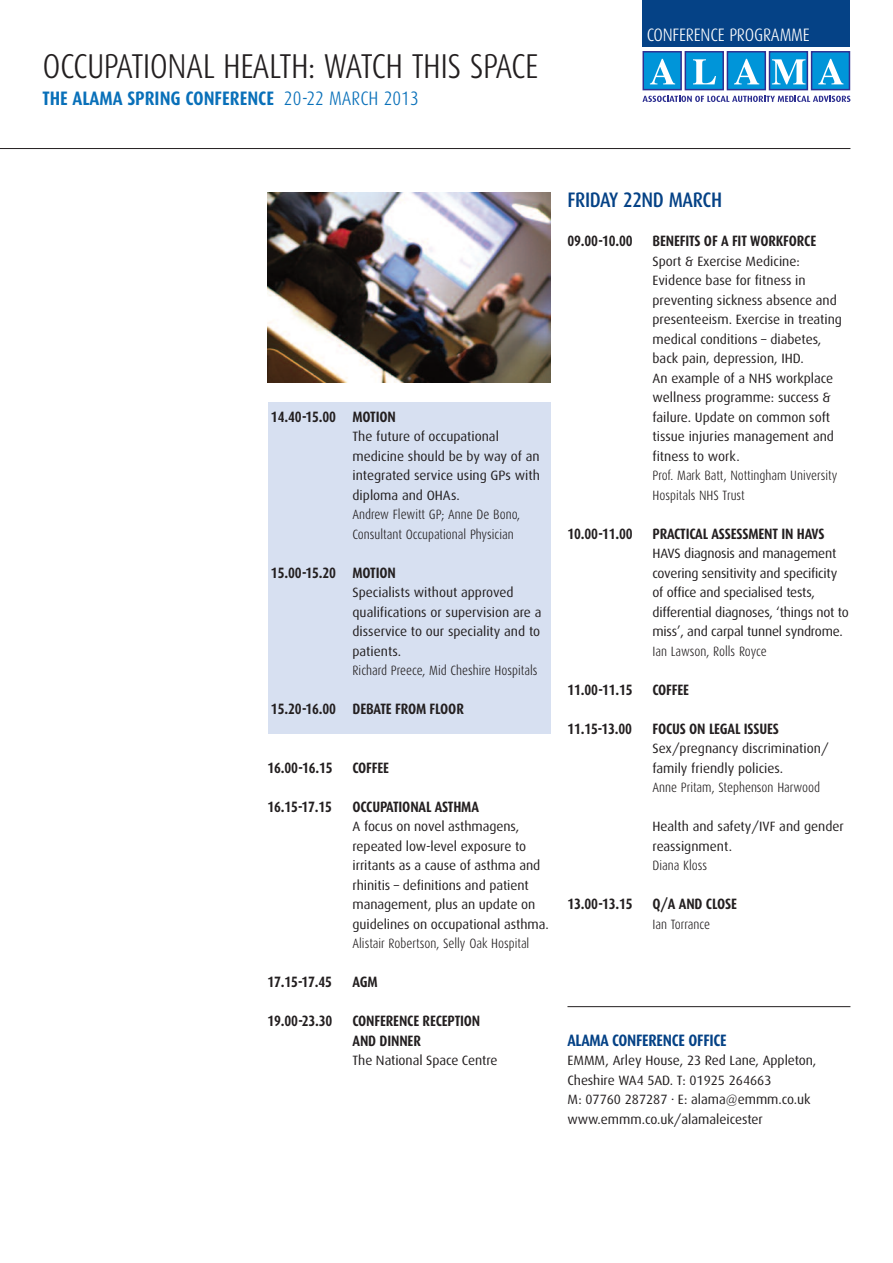
<style>
.page{position:relative;width:893px;height:1263px;background:#fff}
.page>*{position:absolute;margin:0;border:0;box-sizing:border-box;transform-origin:0 0}
.t1{font:300 34.5px "Dax Condensed";letter-spacing:-.015em;color:#231f20}
.t2{font:500 21px "Dax Condensed";letter-spacing:-.015em;color:#054286}
.t3{font:700 19.5px "Dax Condensed";color:#0970b9}
.t4{font:300 18px "Dax Condensed";letter-spacing:-.01em;color:#fff}
.t5{font:700 16.5px "Dax Condensed";letter-spacing:-.015em;color:#054286}
.t6{font:700 15px/19.5px "Dax Condensed";letter-spacing:-.01em;color:#231f20}
.t7{font:13.5px/19.5px "Dax";color:#231f20}
.t8{font:300 13.5px/19.5px "Dax Condensed";color:#231f20}
.s1{font-weight:300}
</style>
<div class="page">
<div style="left:267px;top:402px;width:283px;height:332px;background:#d7e0f1"></div>
<svg style="left:642px;top:96px;width:208px;height:6px"></svg>
<div style="left:643px;top:52px;width:38px;height:38px;background:#0095d9"></div>
<div style="left:642px;top:51px;width:40px;height:39px;border:1px solid #2e3092"></div>
<svg style="left:650px;top:59px;width:25px;height:25px"></svg>
<div style="left:685px;top:52px;width:38px;height:38px;background:#0095d9"></div>
<div style="left:685px;top:51px;width:39px;height:39px;border:1px solid #2e3092"></div>
<svg style="left:693px;top:59px;width:23px;height:25px"></svg>
<div style="left:727px;top:52px;width:38px;height:38px;background:#0095d9"></div>
<div style="left:727px;top:51px;width:39px;height:39px;border:1px solid #2e3092"></div>
<svg style="left:734px;top:59px;width:25px;height:25px"></svg>
<div style="left:769px;top:52px;width:38px;height:38px;background:#0095d9"></div>
<div style="left:769px;top:51px;width:39px;height:39px;border:1px solid #2e3092"></div>
<svg style="left:772px;top:59px;width:33px;height:25px"></svg>
<div style="left:812px;top:52px;width:37px;height:38px;background:#0095d9"></div>
<div style="left:811px;top:51px;width:39px;height:39px;border:1px solid #2e3092"></div>
<svg style="left:818px;top:59px;width:25px;height:25px"></svg>
<div style="left:642px;top:0;width:208px;height:47px;background:#054286"></div>
<hr style="left:0;top:148px;width:850px;height:1px;background:#231f20">
<hr style="left:567px;top:1006px;width:283px;height:1px;background:#231f20">
<img style="left:267px;top:193px;width:283px;height:190px">
<h1 class="t1" style="left:43px;top:54px;width:498px">OCCUPATIONAL HEALTH: WATCH THIS SPACE</h1>
<h3 class="t3" style="left:43px;top:90px;width:378px">THE ALAMA SPRING CONFERENCE <span class="s1">20-22 MARCH 2013</span></h3>
<h3 class="t4" style="left:647px;top:29px;width:165px">CONFERENCE PROGRAMME</h3>
<p class="t6" style="left:271px;top:407px;width:126px">14.40-15.00 MOTION</p>
<p class="t7" style="left:353px;top:427px;width:189px">The future of occupational medicine should be by way of an integrated service using GPs with diploma and OHAs.</p>
<p class="t8" style="left:353px;top:506px;width:169px">Andrew Flewitt GP; Anne De Bono,<br>Consultant Occupational Physician</p>
<p class="t6" style="left:271px;top:563px;width:126px">15.00-15.20 MOTION</p>
<p class="t7" style="left:353px;top:583px;width:190px">Specialists without approved qualifications or supervision are a disservice to our speciality and to patients.</p>
<p class="t8" style="left:353px;top:662px;width:186px">Richard Preece, Mid Cheshire Hospitals</p>
<p class="t6" style="left:271px;top:700px;width:194px">15.20-16.00 DEBATE FROM FLOOR</p>
<p class="t6" style="left:267px;top:758px;width:67px">16.00-16.15</p>
<p class="t6" style="left:353px;top:758px;width:38px">COFFEE</p>
<p class="t6" style="left:267px;top:797px;width:66px">16.15-17.15</p>
<p class="t6" style="left:353px;top:797px;width:128px">OCCUPATIONAL ASTHMA</p>
<p class="t7" style="left:353px;top:817px;width:198px">A focus on novel asthmagens, repeated low-level exposure to irritants as a cause of asthma and rhinitis – definitions and patient management, plus an update on guidelines on occupational asthma.</p>
<p class="t8" style="left:353px;top:935px;width:178px">Alistair Robertson, Selly Oak Hospital</p>
<p class="t6" style="left:267px;top:973px;width:66px">17.15-17.45</p>
<p class="t6" style="left:353px;top:973px;width:27px">AGM</p>
<p class="t6" style="left:267px;top:1012px;width:66px">19.00-23.30</p>
<p class="t6" style="left:353px;top:1012px;width:129px">CONFERENCE RECEPTION<br>AND DINNER</p>
<p class="t7" style="left:353px;top:1051px;width:147px">The National Space Centre</p>
<h2 class="t2" style="left:567px;top:191px;width:156px">FRIDAY 22ND MARCH</h2>
<p class="t6" style="left:567px;top:232px;width:67px">09.00-10.00</p>
<p class="t6" style="left:652px;top:232px;width:165px">BENEFITS OF A FIT WORKFORCE</p>
<p class="t7" style="left:652px;top:252px;width:191px">Sport &amp; Exercise Medicine:<br>Evidence base for fitness in preventing sickness absence and presenteeism. Exercise in treating medical conditions – diabetes, back pain, depression, IHD.<br>An example of a NHS workplace wellness programme: success &amp; failure. Update on common soft tissue injuries management and fitness to work.</p>
<p class="t8" style="left:652px;top:467px;width:186px">Prof. Mark Batt, Nottingham University<br>Hospitals NHS Trust</p>
<p class="t6" style="left:567px;top:524px;width:67px">10.00-11.00</p>
<p class="t6" style="left:652px;top:524px;width:173px">PRACTICAL ASSESSMENT IN HAVS</p>
<p class="t7" style="left:652px;top:544px;width:198px">HAVS diagnosis and management covering sensitivity and specificity of office and specialised tests, differential diagnoses, ‘things not to miss’, and carpal tunnel syndrome.</p>
<p class="t8" style="left:652px;top:643px;width:116px">Ian Lawson, Rolls Royce</p>
<p class="t6" style="left:567px;top:680px;width:67px">11.00-11.15</p>
<p class="t6" style="left:652px;top:680px;width:38px">COFFEE</p>
<p class="t6" style="left:567px;top:719px;width:66px">11.15-13.00</p>
<p class="t6" style="left:652px;top:719px;width:128px">FOCUS ON LEGAL ISSUES</p>
<p class="t7" style="left:652px;top:739px;width:178px">Sex/pregnancy discrimination/ family friendly policies.</p>
<p class="t8" style="left:652px;top:779px;width:169px">Anne Pritam, Stephenson Harwood</p>
<p class="t7" style="left:652px;top:817px;width:193px">Health and safety/IVF and gender reassignment.</p>
<p class="t8" style="left:652px;top:857px;width:56px">Diana Kloss</p>
<p class="t6" style="left:567px;top:895px;width:67px">13.00-13.15</p>
<p class="t6" style="left:652px;top:895px;width:86px">Q/A AND CLOSE</p>
<p class="t8" style="left:652px;top:916px;width:59px">Ian Torrance</p>
<p class="t5" style="left:567px;top:1033px;width:161px">ALAMA CONFERENCE OFFICE</p>
<p class="t7" style="left:567px;top:1051px;width:250px">EMMM, Arley House, 23 Red Lane, Appleton, Cheshire WA4 5AD. T: 01925 264663<br>M: 07760 287287 · E: alama@emmm.co.uk www.emmm.co.uk/alamaleicester</p>
</div>
